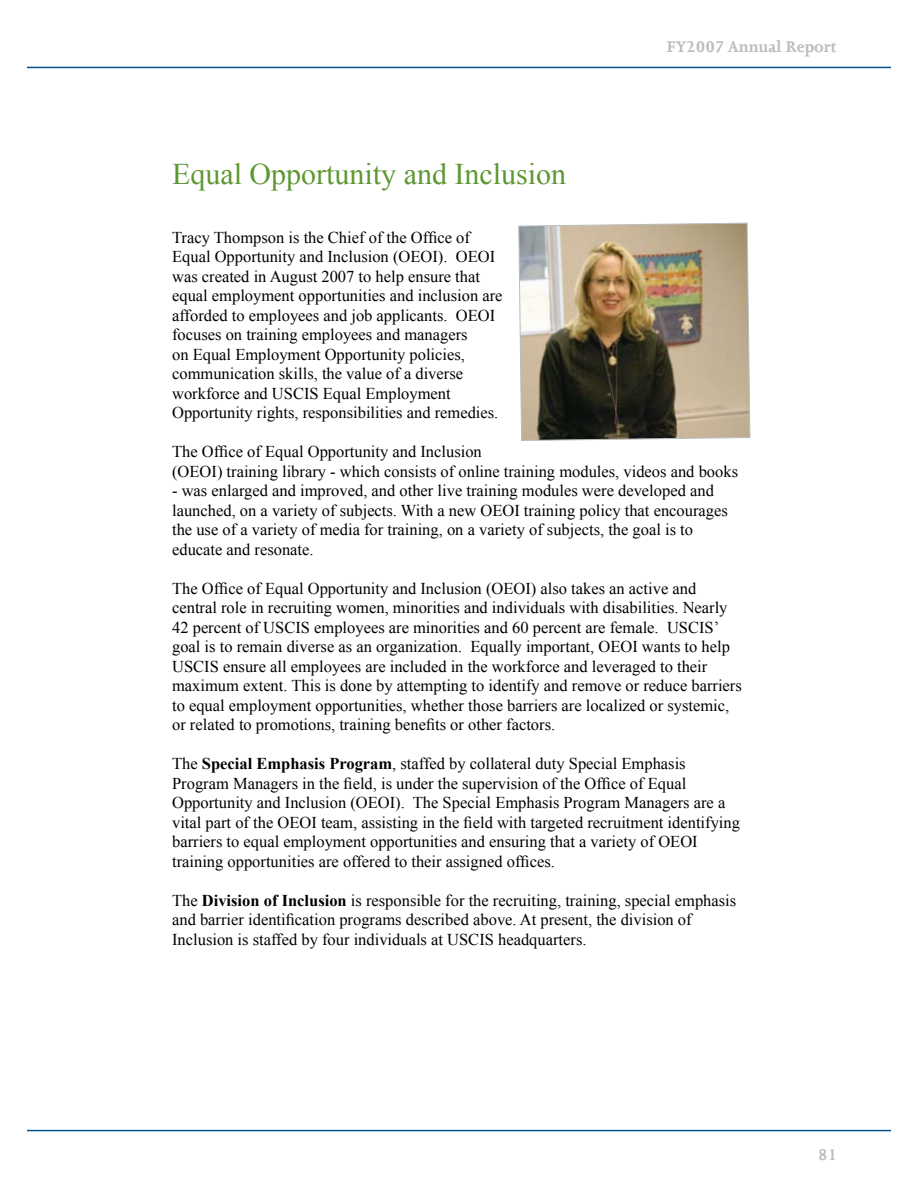
<style>
.page{position:relative;width:918px;height:1188px;background:#fff}
.page>*{position:absolute;margin:0;border:0;box-sizing:border-box;transform-origin:0 0}
.t1{font:30px "Times New Roman";color:#5d9732}
.t2{font:700 18px "Joanna";color:#babcbe}
.t3{font:16.5px/19.5px "Times New Roman";color:#000}
.s1{font-weight:700}
</style>
<div class="page">
<hr style="left:27px;top:67px;width:864px;height:1px;background:#005288">
<hr style="left:27px;top:1130px;width:864px;height:1px;background:#005288">
<img style="left:518px;top:222px;width:233px;height:219px">
<h1 class="t1" style="left:172px;top:154px;width:396px">Equal Opportunity and Inclusion</h1>
<p class="t2" style="left:667px;top:35px;width:171px">FY2007 Annual Report</p>
<p class="t3" style="left:172px;top:227px;width:332px">Tracy Thompson is the Chief of the Office of Equal Opportunity and Inclusion (OEOI). OEOI was created in August 2007 to help ensure that equal employment opportunities and inclusion are afforded to employees and job applicants. OEOI focuses on training employees and managers<br>on Equal Employment Opportunity policies, communication skills, the value of a diverse workforce and USCIS Equal Employment Opportunity rights, responsibilities and remedies.</p>
<p class="t3" style="left:172px;top:442px;width:567px">The Office of Equal Opportunity and Inclusion<br>(OEOI) training library - which consists of online training modules, videos and books</p>
<p class="t3" style="left:172px;top:481px;width:557px">- was enlarged and improved, and other live training modules were developed and launched, on a variety of subjects. With a new OEOI training policy that encourages the use of a variety of media for training, on a variety of subjects, the goal is to educate and resonate.</p>
<p class="t3" style="left:172px;top:578px;width:571px">The Office of Equal Opportunity and Inclusion (OEOI) also takes an active and central role in recruiting women, minorities and individuals with disabilities. Nearly 42 percent of USCIS employees are minorities and 60 percent are female. USCIS’ goal is to remain diverse as an organization. Equally important, OEOI wants to help USCIS ensure all employees are included in the workforce and leveraged to their maximum extent. This is done by attempting to identify and remove or reduce barriers to equal employment opportunities, whether those barriers are localized or systemic, or related to promotions, training benefits or other factors.</p>
<p class="t3" style="left:172px;top:754px;width:569px">The <span class="s1">Special Emphasis Program</span>, staffed by collateral duty Special Emphasis Program Managers in the field, is under the supervision of the Office of Equal Opportunity and Inclusion (OEOI). The Special Emphasis Program Managers are a vital part of the OEOI team, assisting in the field with targeted recruitment identifying barriers to equal employment opportunities and ensuring that a variety of OEOI training opportunities are offered to their assigned offices.</p>
<p class="t3" style="left:172px;top:890px;width:566px">The <span class="s1">Division of Inclusion</span> is responsible for the recruiting, training, special emphasis and barrier identification programs described above. At present, the division of<br>Inclusion is staffed by four individuals at USCIS headquarters.</p>
<p class="t2" style="left:818px;top:1143px;width:21px">81</p>
</div>
